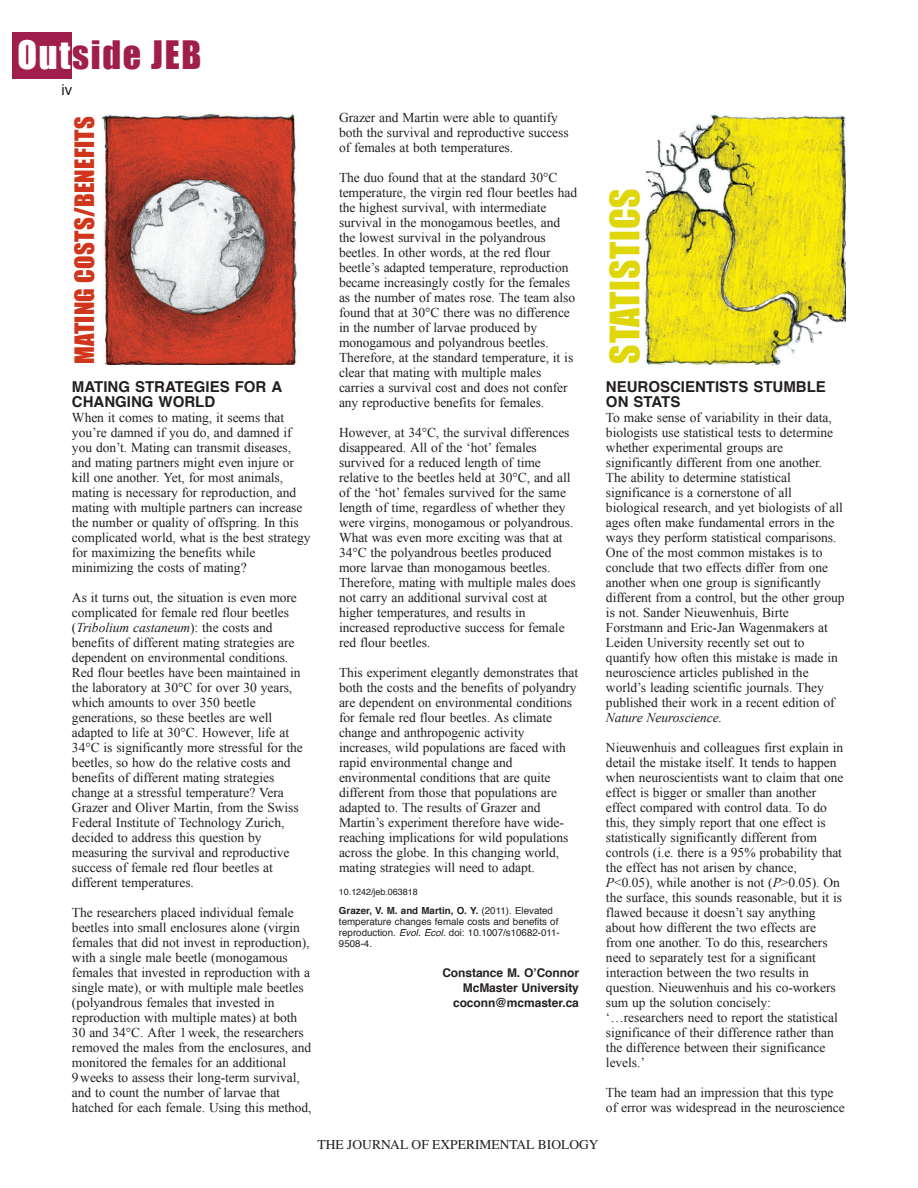
<style>
.page{position:relative;width:918px;height:1188px;background:#fff}
.page>*{position:absolute;margin:0;border:0;box-sizing:border-box;transform-origin:0 0}
.t1{font:37.5px "Impact";letter-spacing:.02em;color:#e0d709}
.t2{font:36px "Impact";letter-spacing:.05em;color:#a01e4b}
.t3{font:24.75px "Impact";letter-spacing:.01em;color:#cf361c}
.t4{font:700 15px/15px "Helvetica";color:#231f20}
.t5{font:15px "Helvetica";color:#231f20}
.t6{font:13.5px/15px "Times New Roman";letter-spacing:-.005em;color:#231f20}
.t7{font:13.5px "Times";color:#231f20}
.t8{font:italic 13.5px "Times New Roman";letter-spacing:-.005em;color:#231f20}
.t9{font:700 12px/15px "Helvetica";letter-spacing:-.005em;color:#231f20;text-align:right}
.t10{font:9.75px/11.2px "Helvetica";color:#231f20}
.t11{font:9px "Helvetica";letter-spacing:-.005em;color:#231f20}
.s1{color:#fff}
.s2{font-style:italic}
.s3{font-weight:700}
</style>
<div class="page">
<div style="left:12px;top:32px;width:60px;height:46px;background:#a01e4b"></div>
<img style="left:101px;top:113px;width:199px;height:252px">
<img style="left:644px;top:114px;width:202px;height:251px">
<h2 class="t2" style="left:17px;top:33px;width:185px"><span class="s1">Out</span>side JEB</h2>
<p class="t5" style="left:61px;top:83px;width:12px">iv</p>
<h3 class="t3" style="left:76px;top:364px;width:249px;rotate:-90deg">MATING COSTS/BENEFITS</h3>
<p class="t4" style="left:72px;top:381px;width:212px">MATING STRATEGIES FOR A<br>CHANGING WORLD</p>
<p class="t6" style="left:72px;top:410px;width:240px">When it comes to mating, it seems that you’re damned if you do, and damned if you don’t. Mating can transmit diseases, and mating partners might even injure or kill one another. Yet, for most animals, mating is necessary for reproduction, and mating with multiple partners can increase the number or quality of offspring. In this complicated world, what is the best strategy for maximizing the benefits while minimizing the costs of mating?</p>
<p class="t6" style="left:72px;top:590px;width:232px">As it turns out, the situation is even more complicated for female red flour beetles (<span class="s2">Tribolium castaneum</span>): the costs and benefits of different mating strategies are dependent on environmental conditions.<br>Red flour beetles have been maintained in the laboratory at 30°C for over 30 years, which amounts to over 350 beetle generations, so these beetles are well adapted to life at 30°C. However, life at 34°C is significantly more stressful for the beetles, so how do the relative costs and benefits of different mating strategies change at a stressful temperature? Vera Grazer and Oliver Martin, from the Swiss Federal Institute of Technology Zurich, decided to address this question by measuring the survival and reproductive success of female red flour beetles at different temperatures.</p>
<p class="t6" style="left:72px;top:905px;width:241px">The researchers placed individual female beetles into small enclosures alone (virgin females that did not invest in reproduction), with a single male beetle (monogamous females that invested in reproduction with a single mate), or with multiple male beetles (polyandrous females that invested in reproduction with multiple mates) at both 30 and 34°C. After 1week, the researchers removed the males from the enclosures, and monitored the females for an additional 9weeks to assess their long-term survival, and to count the number of larvae that hatched for each female. Using this method,</p>
<p class="t6" style="left:339px;top:110px;width:231px">Grazer and Martin were able to quantify both the survival and reproductive success of females at both temperatures.</p>
<p class="t6" style="left:339px;top:170px;width:240px">The duo found that at the standard 30°C temperature, the virgin red flour beetles had the highest survival, with intermediate survival in the monogamous beetles, and the lowest survival in the polyandrous beetles. In other words, at the red flour beetle’s adapted temperature, reproduction became increasingly costly for the females as the number of mates rose. The team also found that at 30°C there was no difference in the number of larvae produced by monogamous and polyandrous beetles.<br>Therefore, at the standard temperature, it is clear that mating with multiple males carries a survival cost and does not confer any reproductive benefits for females.</p>
<p class="t6" style="left:339px;top:425px;width:238px">However, at 34°C, the survival differences disappeared. All of the ‘hot’ females survived for a reduced length of time relative to the beetles held at 30°C, and all of the ‘hot’ females survived for the same length of time, regardless of whether they were virgins, monogamous or polyandrous.<br>What was even more exciting was that at 34°C the polyandrous beetles produced more larvae than monogamous beetles.<br>Therefore, mating with multiple males does not carry an additional survival cost at higher temperatures, and results in increased reproductive success for female red flour beetles.</p>
<p class="t6" style="left:339px;top:665px;width:241px">This experiment elegantly demonstrates that both the costs and the benefits of polyandry are dependent on environmental conditions for female red flour beetles. As climate change and anthropogenic activity increases, wild populations are faced with rapid environmental change and environmental conditions that are quite different from those that populations are adapted to. The results of Grazer and Martin’s experiment therefore have wide&shy;reaching implications for wild populations across the globe. In this changing world, mating strategies will need to adapt.</p>
<p class="t11" style="left:339px;top:888px;width:80px">10.1242/jeb.063818</p>
<p class="t10" style="left:339px;top:905px;width:222px"><span class="s3">Grazer, V. M. and Martin, O. Y.</span> (2011). Elevated temperature changes female costs and benefits of reproduction. <span class="s2">Evol. Ecol.</span> doi: 10.1007/s10682-011- 9508-4.</p>
<p class="t9" style="left:442px;top:967px;width:138px">Constance M. OʼConnor<br>McMaster University coconn@mcmaster.ca</p>
<h1 class="t1" style="left:613px;top:364px;width:177px;rotate:-90deg">STATISTICS</h1>
<p class="t4" style="left:606px;top:381px;width:221px">NEUROSCIENTISTS STUMBLE<br>ON STATS</p>
<p class="t6" style="left:606px;top:410px;width:240px">To make sense of variability in their data, biologists use statistical tests to determine whether experimental groups are significantly different from one another.<br>The ability to determine statistical significance is a cornerstone of all biological research, and yet biologists of all ages often make fundamental errors in the ways they perform statistical comparisons.<br>One of the most common mistakes is to conclude that two effects differ from one another when one group is significantly different from a control, but the other group is not. Sander Nieuwenhuis, Birte Forstmann and Eric-Jan Wagenmakers at Leiden University recently set out to quantify how often this mistake is made in neuroscience articles published in the world’s leading scientific journals. They published their work in a recent edition of</p>
<p class="t8" style="left:606px;top:710px;width:118px">Nature Neuroscience.</p>
<p class="t6" style="left:606px;top:740px;width:239px">Nieuwenhuis and colleagues first explain in detail the mistake itself. It tends to happen when neuroscientists want to claim that one effect is bigger or smaller than another effect compared with control data. To do this, they simply report that one effect is statistically significantly different from controls (i.e. there is a 95% probability that the effect has not arisen by chance, <span class="s2">P</span>&lt;0.05), while another is not (<span class="s2">P</span>&gt;0.05). On the surface, this sounds reasonable, but it is flawed because it doesn’t say anything about how different the two effects are from one another. To do this, researchers need to separately test for a significant interaction between the two results in question. Nieuwenhuis and his co-workers sum up the solution concisely: ‘…researchers need to report the statistical significance of their difference rather than the difference between their significance levels.’</p>
<p class="t6" style="left:606px;top:1085px;width:240px">The team had an impression that this type of error was widespread in the neuroscience</p>
<p class="t7" style="left:318px;top:1137px;width:282px">THE JOURNAL OF EXPERIMENTAL BIOLOGY</p>
</div>
